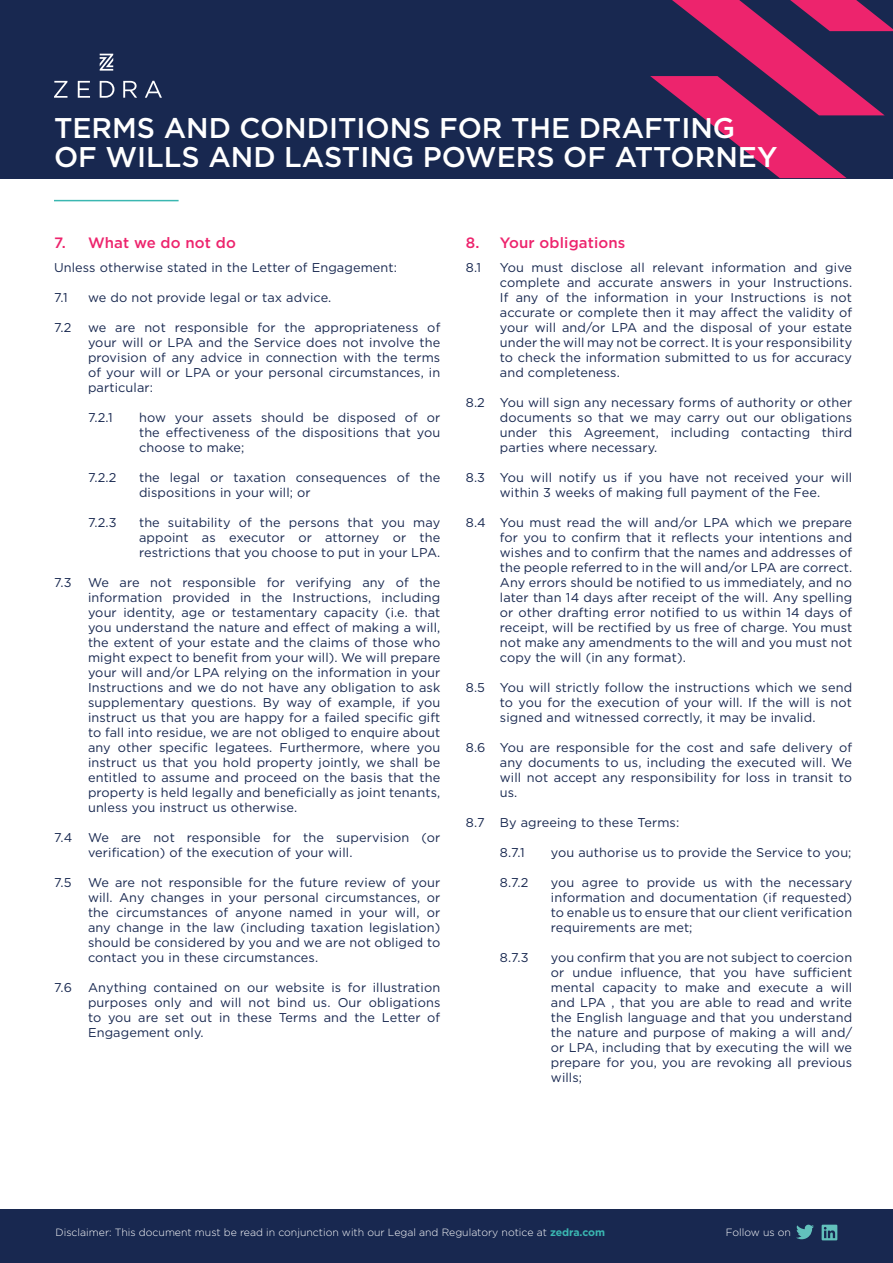
<style>
.page{position:relative;width:893px;height:1263px;background:#fff}
.page>*{position:absolute;margin:0;border:0;box-sizing:border-box;transform-origin:0 0}
.t1{font:500 28.5px/28.5px "Gotham";color:#fff}
.t2{font:500 15px "Gotham";letter-spacing:.01em;color:#ed246d}
.t3{font:12.75px/15px "Gotham";letter-spacing:.01em;color:#182850;text-align:justify}
.t4{font:300 10.5px "Gotham";color:#fff}
.s1{font-weight:700;color:#3ab7b1}
</style>
<div class="page">
<div style="left:0;top:1209px;width:893px;height:54px;background:#182850"></div>
<div style="left:0;top:0;width:893px;height:179px;background:#182850"></div>
<svg style="left:650px;top:0;width:243px;height:178px"></svg>
<svg style="left:54px;top:81px;width:108px;height:17px"></svg>
<svg style="left:100px;top:54px;width:13px;height:17px"></svg>
<hr style="left:54px;top:200px;width:125px;height:1px;background:#3ab7b1">
<svg style="left:796px;top:1225px;width:18px;height:14px"></svg>
<svg style="left:822px;top:1225px;width:15px;height:15px"></svg>
<h1 class="t1" style="left:54px;top:113px;width:725px">TERMS AND CONDITIONS FOR THE DRAFTING<br>OF WILLS AND LASTING POWERS OF ATTORNEY</h1>
<p class="t2" style="left:54px;top:233px;width:183px">7. What we do not do</p>
<p class="t3" style="left:54px;top:259px;width:345px">Unless otherwise stated in the Letter of Engagement:</p>
<p class="t3" style="left:54px;top:289px;width:15px">7.1</p>
<p class="t3" style="left:88px;top:289px;width:245px">we do not provide legal or tax advice.</p>
<p class="t3" style="left:54px;top:319px;width:19px">7.2</p>
<p class="t3" style="left:88px;top:319px;width:354px">we are not responsible for the appropriateness of your will or LPA and the Service does not involve the provision of any advice in connection with the terms of your will or LPA or your personal circumstances, in particular:</p>
<p class="t3" style="left:88px;top:409px;width:26px">7.2.1</p>
<p class="t3" style="left:139px;top:409px;width:303px">how your assets should be disposed of or the effectiveness of the dispositions that you choose to make;</p>
<p class="t3" style="left:88px;top:469px;width:30px">7.2.2</p>
<p class="t3" style="left:139px;top:469px;width:303px">the legal or taxation consequences of the dispositions in your will; or</p>
<p class="t3" style="left:88px;top:514px;width:30px">7.2.3</p>
<p class="t3" style="left:139px;top:514px;width:303px">the suitability of the persons that you may appoint as executor or attorney or the restrictions that you choose to put in your LPA.</p>
<p class="t3" style="left:54px;top:574px;width:19px">7.3</p>
<p class="t3" style="left:88px;top:574px;width:354px">We are not responsible for verifying any of the information provided in the Instructions, including your identity, age or testamentary capacity (i.e. that you understand the nature and effect of making a will, the extent of your estate and the claims of those who might expect to benefit from your will). We will prepare your will and/or LPA relying on the information in your Instructions and we do not have any obligation to ask supplementary questions. By way of example, if you instruct us that you are happy for a failed specific gift to fall into residue, we are not obliged to enquire about any other specific legatees. Furthermore, where you instruct us that you hold property jointly, we shall be entitled to assume and proceed on the basis that the property is held legally and beneficially as joint tenants, unless you instruct us otherwise.</p>
<p class="t3" style="left:88px;top:829px;width:354px;text-indent:-34px">7.4 We are not responsible for the supervision (or verification) of the execution of your will.</p>
<p class="t3" style="left:54px;top:874px;width:19px">7.5</p>
<p class="t3" style="left:88px;top:874px;width:354px">We are not responsible for the future review of your will. Any changes in your personal circumstances, or the circumstances of anyone named in your will, or any change in the law (including taxation legislation) should be considered by you and we are not obliged to contact you in these circumstances.</p>
<p class="t3" style="left:54px;top:979px;width:19px">7.6</p>
<p class="t3" style="left:88px;top:979px;width:354px">Anything contained on our website is for illustration purposes only and will not bind us. Our obligations to you are set out in these Terms and the Letter of Engagement only.</p>
<p class="t2" style="left:466px;top:233px;width:161px">8. Your obligations</p>
<p class="t3" style="left:466px;top:259px;width:17px">8.1</p>
<p class="t3" style="left:500px;top:259px;width:354px">You must disclose all relevant information and give complete and accurate answers in your Instructions.<br>If any of the information in your Instructions is not accurate or complete then it may affect the validity of your will and/or LPA and the disposal of your estate under the will may not be correct. It is your responsibility to check the information submitted to us for accuracy and completeness.</p>
<p class="t3" style="left:500px;top:394px;width:354px;text-indent:-34px">8.2 You will sign any necessary forms of authority or other documents so that we may carry out our obligations under this Agreement, including contacting third parties where necessary.</p>
<p class="t3" style="left:466px;top:469px;width:388px;text-align:center">8.3 You will notify us if you have not received your will within 3 weeks of making full payment of the Fee.</p>
<p class="t3" style="left:500px;top:514px;width:354px;text-indent:-34px">8.4 You must read the will and/or LPA which we prepare for you to confirm that it reflects your intentions and wishes and to confirm that the names and addresses of the people referred to in the will and/or LPA are correct.<br>Any errors should be notified to us immediately, and no later than 14 days after receipt of the will. Any spelling or other drafting error notified to us within 14 days of receipt, will be rectified by us free of charge. You must not make any amendments to the will and you must not copy the will (in any format).</p>
<p class="t3" style="left:500px;top:679px;width:354px;text-indent:-34px">8.5 You will strictly follow the instructions which we send to you for the execution of your will. If the will is not signed and witnessed correctly, it may be invalid.</p>
<p class="t3" style="left:500px;top:739px;width:354px;text-indent:-34px">8.6 You are responsible for the cost and safe delivery of any documents to us, including the executed will. We will not accept any responsibility for loss in transit to us.</p>
<p class="t3" style="left:466px;top:814px;width:215px">8.7 By agreeing to these Terms:</p>
<p class="t3" style="left:500px;top:844px;width:26px">8.7.1</p>
<p class="t3" style="left:551px;top:844px;width:302px">you authorise us to provide the Service to you;</p>
<p class="t3" style="left:500px;top:874px;width:30px">8.7.2</p>
<p class="t3" style="left:551px;top:874px;width:303px">you agree to provide us with the necessary information and documentation (if requested) to enable us to ensure that our client verification requirements are met;</p>
<p class="t3" style="left:500px;top:949px;width:30px">8.7.3</p>
<p class="t3" style="left:551px;top:949px;width:303px">you confirm that you are not subject to coercion or undue influence, that you have sufficient mental capacity to make and execute a will and LPA , that you are able to read and write the English language and that you understand the nature and purpose of making a will and/ or LPA, including that by executing the will we prepare for you, you are revoking all previous wills;</p>
<p class="t4" style="left:56px;top:1225px;width:551px">Disclaimer: This document must be read in conjunction with our Legal and Regulatory notice at <span class="s1">zedra.com</span></p>
<p class="t4" style="left:726px;top:1225px;width:67px">Follow us on</p>
</div>
